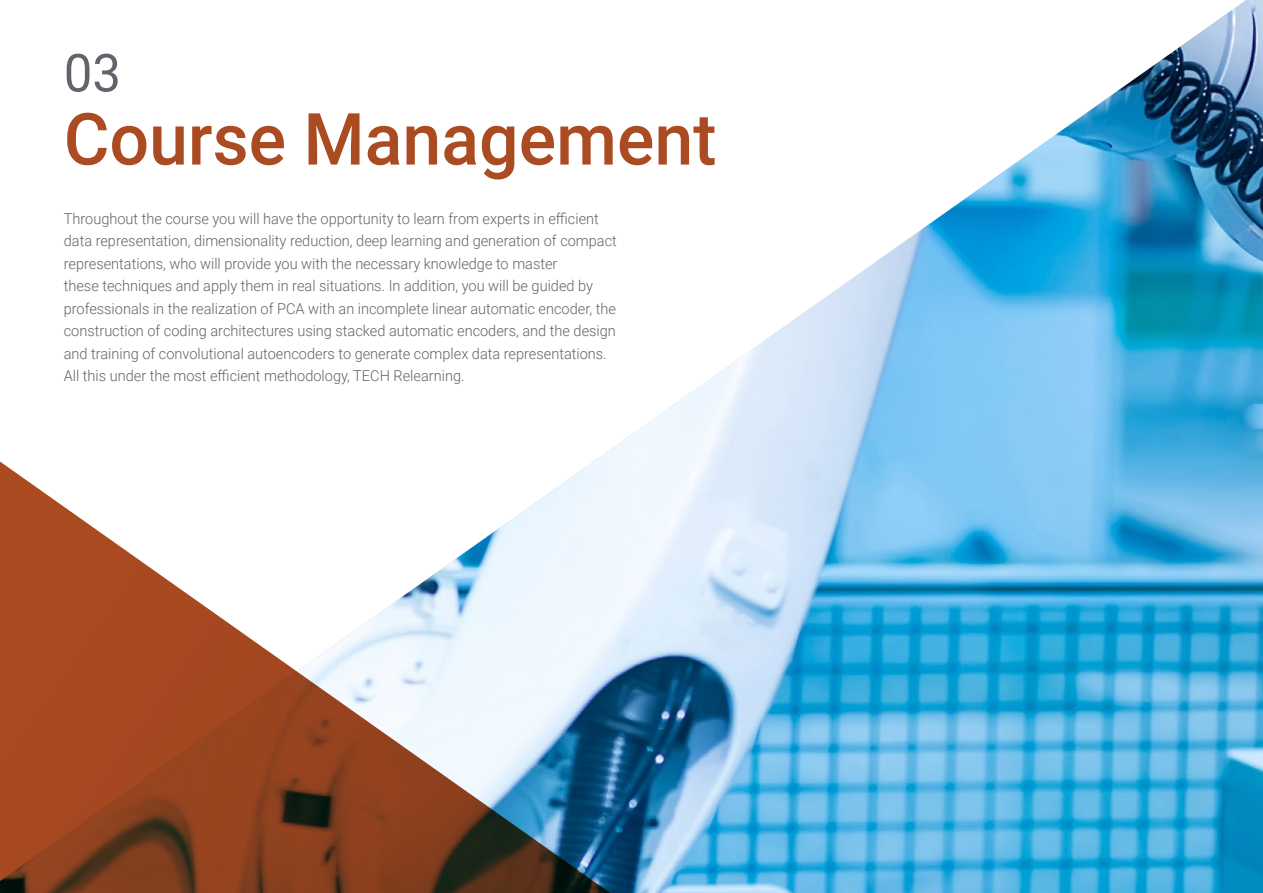
<style>
.page{position:relative;width:1263px;height:893px;background:#fff}
.page>*{position:absolute;margin:0;border:0;box-sizing:border-box;transform-origin:0 0}
.t1{font:500 72px "Roboto";color:#ab4b21}
.t2{font:52.5px "Roboto";color:#61646a}
.t3{font:300 15px/22.5px "Roboto";color:#61646a}
</style>
<div class="page">
<img style="left:616px;top:0;width:647px;height:893px">
<svg style="left:0;top:446px;width:640px;height:447px"></svg>
<h2 class="t2" style="left:64px;top:36px;width:59px">03</h2>
<h1 class="t1" style="left:64px;top:89px;width:654px">Course Management</h1>
<p class="t3" style="left:64px;top:207px;width:555px">Throughout the course you will have the opportunity to learn from experts in efficient data representation, dimensionality reduction, deep learning and generation of compact representations, who will provide you with the necessary knowledge to master<br>these techniques and apply them in real situations. In addition, you will be guided by professionals in the realization of PCA with an incomplete linear automatic encoder, the construction of coding architectures using stacked automatic encoders, and the design and training of convolutional autoencoders to generate complex data representations.<br>All this under the most efficient methodology, TECH Relearning.</p>
</div>
